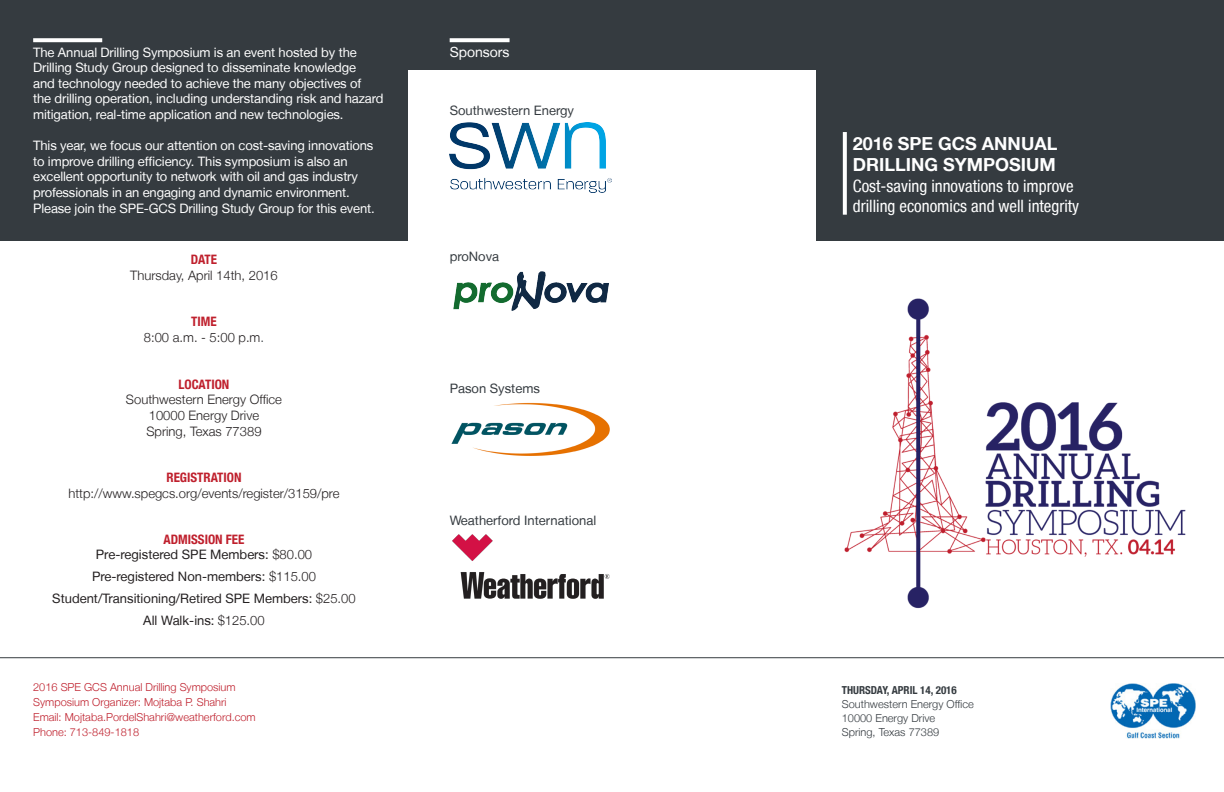
<style>
.page{position:relative;width:1224px;height:792px;background:#fff}
.page>*{position:absolute;margin:0;border:0;box-sizing:border-box;transform-origin:0 0}
.t1{font:700 18px "Helvetica Neue LT";color:#fff}
.t2{font:condensed 17px "Helvetica Neue LT";color:#fff}
.t3{font:14px "Helvetica Neue LT";color:#fff}
.t4{font:13px/15.6px "Helvetica Neue LT";letter-spacing:-.01em;color:#fff}
.t5{font:300 13px "Helvetica Neue LT";color:#231f20}
.t6{font:13px "Helvetica Neue LT";color:#231f20}
.t7{font:13px "Helvetica Neue LT";color:#353b40}
.t8{font:700 condensed 13px "Helvetica Neue LT";color:#bf202d}
.t9{font:300 11px "Helvetica Neue LT";color:#bf202d}
.t10{font:300 11px "Helvetica Neue LT";color:#353b40}
.t11{font:700 condensed 11px "Helvetica Neue LT";color:#353b40}
.s1{color:#353b40}
.s2{font-weight:300}
</style>
<div class="page">
<div style="left:816px;top:0;width:408px;height:240px;background:#353b40"></div>
<div style="left:408px;top:0;width:408px;height:69px;background:#353b40"></div>
<div style="left:0;top:0;width:408px;height:240px;background:#353b40"></div>
<svg style="left:33px;top:38px;width:69px;height:4px"></svg>
<hr style="left:0;top:657px;width:1224px;height:1px;background:#353b40">
<svg style="left:843px;top:132px;width:4px;height:83px"></svg>
<img style="left:844px;top:298px;width:342px;height:311px">
<img style="left:1110px;top:683px;width:85px;height:55px">
<svg style="left:450px;top:38px;width:60px;height:4px"></svg>
<img style="left:450px;top:122px;width:162px;height:71px">
<img style="left:453px;top:271px;width:156px;height:40px">
<img style="left:451px;top:402px;width:159px;height:54px">
<img style="left:452px;top:534px;width:158px;height:65px">
<p class="t4" style="left:33px;top:44px;width:325px">The Annual Drilling Symposium is an event hosted by the<br>Drilling Study Group designed to disseminate knowledge</p>
<p class="t4" style="left:33px;top:75px;width:330px">and technology needed to achieve the many objectives of</p>
<p class="t4" style="left:33px;top:91px;width:352px">the drilling operation, including understanding risk and hazard mitigation, real-time application and new technologies.</p>
<p class="t4" style="left:33px;top:138px;width:342px">This year, we focus our attention on cost-saving innovations to improve drilling efficiency. This symposium is also an</p>
<p class="t4" style="left:33px;top:169px;width:343px">excellent opportunity to network with oil and gas industry professionals in an engaging and dynamic environment.<br>Please join the SPE-GCS Drilling Study Group for this event.</p>
<p class="t8" style="left:191px;top:251px;width:28px">DATE</p>
<p class="t5" style="left:130px;top:267px;width:149px">Thursday, April 14th, 2016</p>
<p class="t8" style="left:191px;top:314px;width:27px">TIME</p>
<p class="t5" style="left:144px;top:329px;width:122px">8:00 a.m. - 5:00 p.m<span class="s1">.</span></p>
<p class="t8" style="left:179px;top:376px;width:52px">LOCATION</p>
<p class="t5" style="left:126px;top:392px;width:158px">Southwestern Energy Office</p>
<p class="t5" style="left:149px;top:407px;width:112px">10000 Energy Drive</p>
<p class="t5" style="left:146px;top:423px;width:117px">Spring, Texas 77389</p>
<p class="t8" style="left:166px;top:470px;width:77px">REGISTRATION</p>
<p class="t5" style="left:68px;top:485px;width:273px">http://www.spegcs.org/events/register/3159/pre</p>
<p class="t8" style="left:164px;top:532px;width:82px">ADMISSION FEE</p>
<p class="t6" style="left:96px;top:547px;width:218px">Pre-registered SPE Members: <span class="s2">$80.00</span></p>
<p class="t6" style="left:92px;top:569px;width:225px">Pre-registered Non-members: <span class="s2">$115.00</span></p>
<p class="t6" style="left:52px;top:591px;width:305px">Student/Transitioning/Retired SPE Members: <span class="s2">$25.00</span></p>
<p class="t6" style="left:143px;top:613px;width:123px">All Walk-ins: <span class="s2">$125.00</span></p>
<p class="t9" style="left:33px;top:681px;width:204px">2016 SPE GCS Annual Drilling Symposium</p>
<p class="t9" style="left:33px;top:696px;width:195px">Symposium Organizer: Mojtaba P. Shahri</p>
<p class="t9" style="left:33px;top:711px;width:224px">Email: Mojtaba.PordelShahri@weatherford.com</p>
<p class="t9" style="left:33px;top:726px;width:107px">Phone: 713-849-1818</p>
<p class="t3" style="left:450px;top:44px;width:61px">Sponsors</p>
<p class="t7" style="left:450px;top:103px;width:126px">Southwestern Energy</p>
<p class="t7" style="left:450px;top:248px;width:51px">proNova</p>
<p class="t7" style="left:450px;top:381px;width:92px">Pason Systems</p>
<p class="t7" style="left:450px;top:513px;width:148px">Weatherford International</p>
<p class="t1" style="left:853px;top:132px;width:206px">2016 SPE GCS ANNUAL</p>
<p class="t1" style="left:853px;top:154px;width:204px">DRILLING SYMPOSIUM</p>
<p class="t2" style="left:853px;top:176px;width:222px">Cost-saving innovations to improve</p>
<p class="t2" style="left:853px;top:196px;width:228px">drilling economics and well integrity</p>
<p class="t11" style="left:842px;top:683px;width:117px">THURSDAY, APRIL 14, 2016</p>
<p class="t10" style="left:842px;top:697px;width:134px">Southwestern Energy Office</p>
<p class="t10" style="left:842px;top:711px;width:95px">10000 Energy Drive</p>
<p class="t10" style="left:842px;top:725px;width:99px">Spring, Texas 77389</p>
</div>
